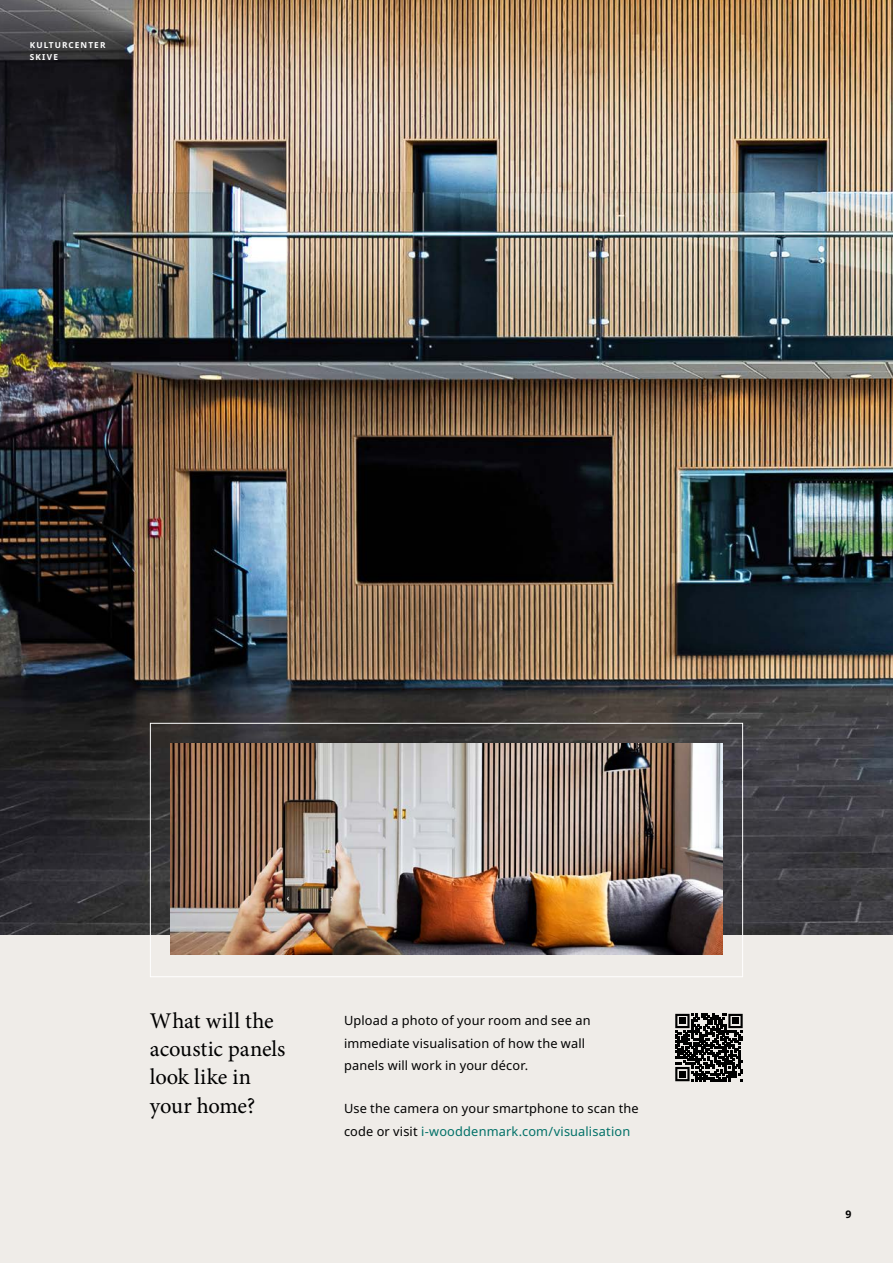
<style>
.page{position:relative;width:893px;height:1263px;background:#efece8}
.page>*{position:absolute;margin:0;border:0;box-sizing:border-box;transform-origin:0 0}
.t1{font:22.5px/28.2px "Minion Pro";letter-spacing:-.005em;color:#000}
.t2{font:12.75px/22.5px "Noto Sans";letter-spacing:.015em;color:#000}
.t3{font:700 10.5px "Noto Sans";color:#000}
.t4{font:700 8.25px/12px "Noto Sans";letter-spacing:.135em;color:#fff}
.s1{color:#007067}
</style>
<div class="page">
<img style="left:0;top:0;width:893px;height:934px">
<img style="left:0;top:796px;width:1px;height:467px">
<div style="left:150px;top:723px;width:593px;height:254px;border:1px solid #fff"></div>
<img style="left:171px;top:744px;width:551px;height:211px">
<svg style="left:675px;top:1014px;width:68px;height:67px"></svg>
<p class="t4" style="left:30px;top:39px;width:77px">KULTURCENTER<br>SKIVE</p>
<h1 class="t1" style="left:150px;top:1006px;width:137px">What will the acoustic panels look like in your home?</h1>
<p class="t2" style="left:344px;top:1009px;width:248px">Upload a photo of your room and see an immediate visualisation of how the wall panels will work in your décor.</p>
<p class="t2" style="left:344px;top:1098px;width:296px">Use the camera on your smartphone to scan the code or visit <span class="s1">i-wooddenmark.com/visualisation</span></p>
<p class="t3" style="left:845px;top:1208px;width:8px">9</p>
</div>
